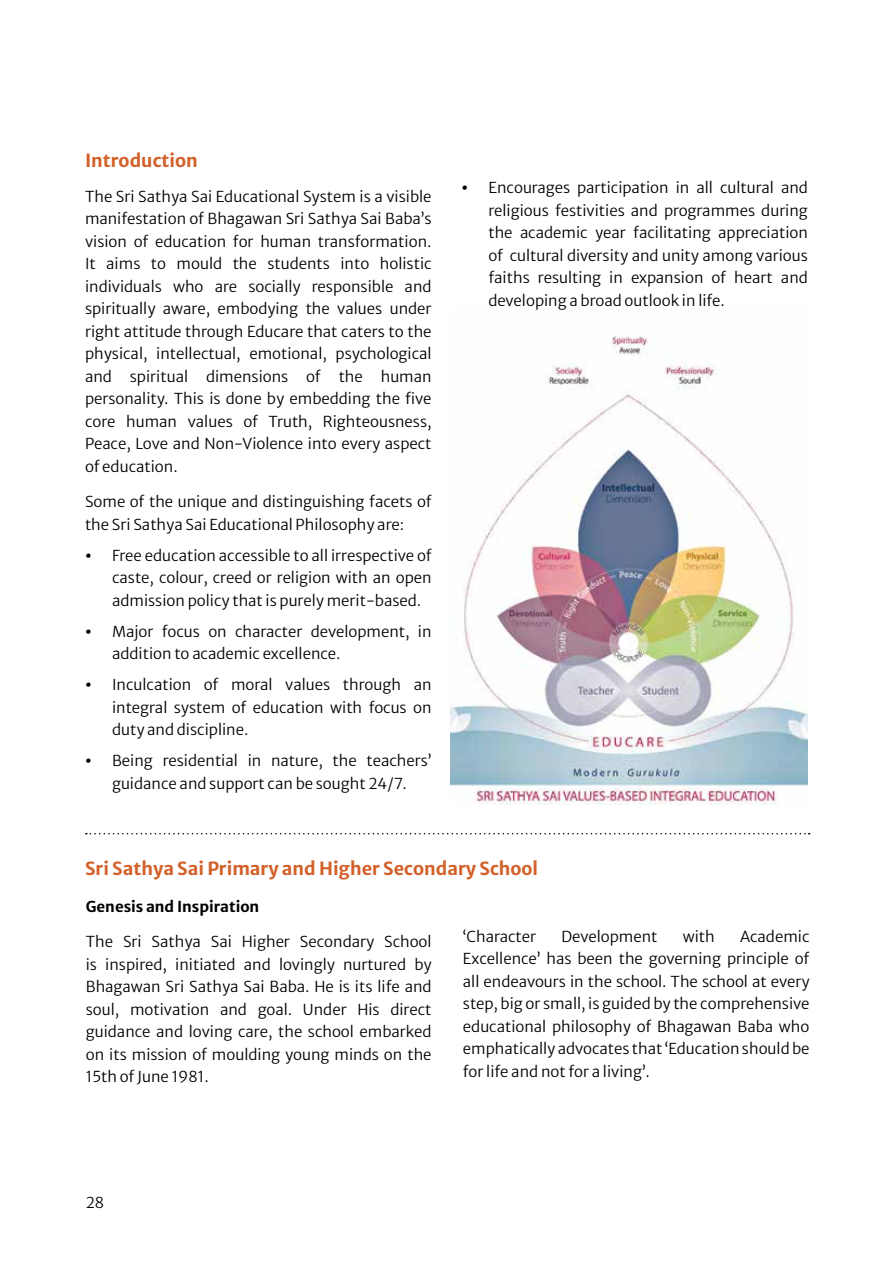
<style>
.page{position:relative;width:893px;height:1263px;background:#fff}
.page>*{position:absolute;margin:0;border:0;box-sizing:border-box;transform-origin:0 0}
.t1{font:700 18px "Merriweather Sans";color:#d36028}
.t2{font:15px/22.5px "Merriweather Sans";color:#000;text-align:justify}
.t3{font:700 15px "Merriweather Sans";color:#000}
.s1{font-weight:800}
</style>
<div class="page">
<img style="left:451px;top:336px;width:357px;height:469px">
<svg style="left:86px;top:833px;width:724px;height:1px"></svg>
<p class="t1" style="left:85px;top:144px;width:114px">Introduction</p>
<p class="t2" style="left:85px;top:183px;width:348px">The Sri Sathya Sai Educational System is a visible manifestation of Bhagawan Sri Sathya Sai Baba’s vision of education for human transformation.<br>It aims to mould the students into holistic individuals who are socially responsible and spiritually aware, embodying the values under right attitude through Educare that caters to the physical, intellectual, emotional, psychological and spiritual dimensions of the human personality. This is done by embedding the five core human values of Truth, Righteousness, Peace, Love and Non-Violence into every aspect of education.</p>
<p class="t2" style="left:85px;top:489px;width:348px">Some of the unique and distinguishing facets of the Sri Sathya Sai Educational Philosophy are:</p>
<p class="t2" style="left:112px;top:542px;width:321px;text-indent:-27px"><span class="s1">•</span> Free education accessible to all irrespective of caste, colour, creed or religion with an open admission policy that is purely merit-based.</p>
<p class="t2" style="left:112px;top:618px;width:321px;text-indent:-27px"><span class="s1">•</span> Major focus on character development, in addition to academic excellence.</p>
<p class="t2" style="left:112px;top:672px;width:321px;text-indent:-27px"><span class="s1">•</span> Inculcation of moral values through an integral system of education with focus on duty and discipline.</p>
<p class="t2" style="left:85px;top:748px;width:348px;text-align:center"><span class="s1">•</span> Being residential in nature, the teachers’ guidance and support can be sought 24/7.</p>
<p class="t2" style="left:488px;top:175px;width:321px;text-indent:-27px"><span class="s1">•</span> Encourages participation in all cultural and religious festivities and programmes during the academic year facilitating appreciation of cultural diversity and unity among various faiths resulting in expansion of heart and developing a broad outlook in life.</p>
<p class="t1" style="left:85px;top:853px;width:455px">Sri Sathya Sai Primary and Higher Secondary School</p>
<p class="t3" style="left:86px;top:893px;width:175px">Genesis and Inspiration</p>
<p class="t2" style="left:86px;top:929px;width:347px">The Sri Sathya Sai Higher Secondary School is inspired, initiated and lovingly nurtured by Bhagawan Sri Sathya Sai Baba. He is its life and soul, motivation and goal. Under His direct guidance and loving care, the school embarked on its mission of moulding young minds on the 15th of June 1981.</p>
<p class="t2" style="left:463px;top:923px;width:75px">‘Character</p>
<p class="t2" style="left:561px;top:923px;width:98px">Development</p>
<p class="t2" style="left:683px;top:923px;width:34px">with</p>
<p class="t2" style="left:463px;top:923px;width:348px;text-indent:277px">Academic Excellence’ has been the governing principle of all endeavours in the school. The school at every step, big or small, is guided by the comprehensive educational philosophy of Bhagawan Baba who emphatically advocates that ‘Education should be for life and not for a living’.</p>
<p class="t2" style="left:86px;top:1190px;width:20px">28</p>
</div>
